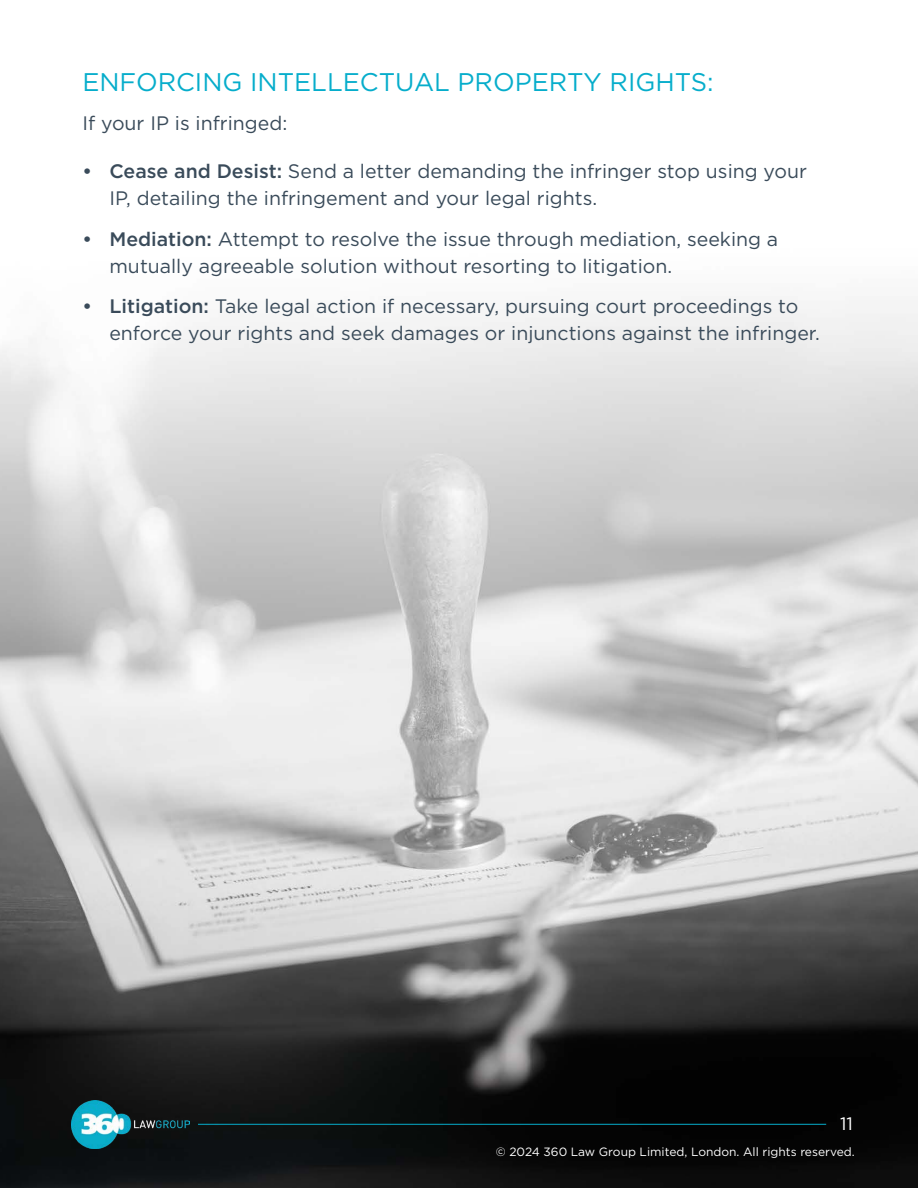
<style>
.page{position:relative;width:918px;height:1188px;background:#fff}
.page>*{position:absolute;margin:0;border:0;box-sizing:border-box;transform-origin:0 0}
.t1{font:25.5px "Gotham";color:#06adcb}
.t2{font:19.5px/27px "Gotham";color:#3a4b5a}
.t3{font:18px "Gotham";color:#fff}
.t4{font:12px "Gotham";color:#fff}
.s1{font-weight:500}
</style>
<div class="page">
<img style="left:0;top:300px;width:918px;height:888px">
<hr style="left:198px;top:1124px;width:628px;height:1px;background:#06adcb">
<img style="left:71px;top:1101px;width:118px;height:48px">
<h1 class="t1" style="left:82px;top:65px;width:633px">ENFORCING INTELLECTUAL PROPERTY RIGHTS:</h1>
<p class="t2" style="left:82px;top:110px;width:206px">If your IP is infringed:</p>
<p class="t2" style="left:109px;top:157px;width:699px;text-indent:-27px"><span class="s1">• Cease and Desist:</span> Send a letter demanding the infringer stop using your<br>IP, detailing the infringement and your legal rights.</p>
<p class="t2" style="left:109px;top:225px;width:670px;text-indent:-27px"><span class="s1">• Mediation:</span> Attempt to resolve the issue through mediation, seeking a mutually agreeable solution without resorting to litigation.</p>
<p class="t2" style="left:109px;top:292px;width:712px;text-indent:-27px"><span class="s1">• Litigation:</span> Take legal action if necessary, pursuing court proceedings to enforce your rights and seek damages or injunctions against the infringer.</p>
<p class="t3" style="left:840px;top:1112px;width:14px">11</p>
<p class="t4" style="left:496px;top:1144px;width:360px">© 2024 360 Law Group Limited, London. All rights reserved.</p>
</div>
